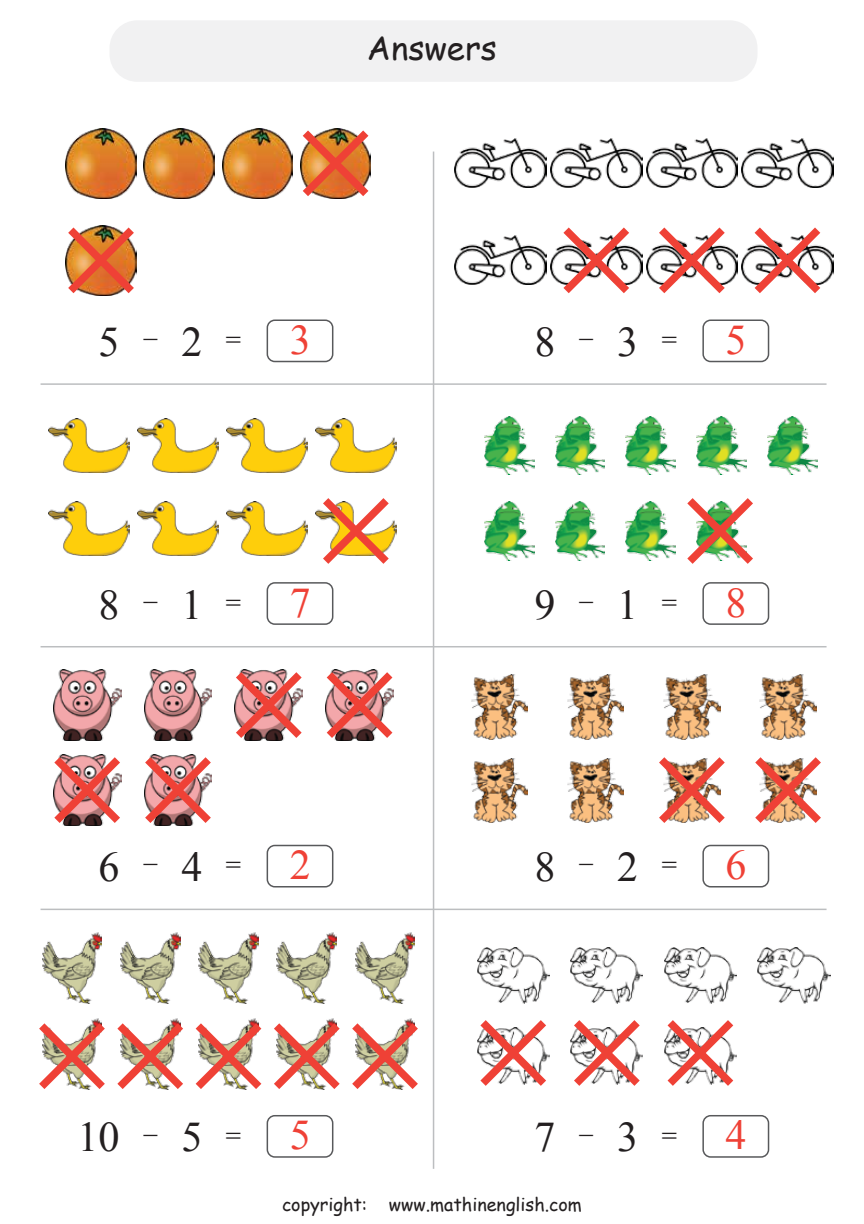
<style>
.page{position:relative;width:864px;height:1224px;background:#fff}
.page>*{position:absolute;margin:0;border:0;box-sizing:border-box;transform-origin:0 0}
.t1{font:42.15px "Times New Roman";color:#231f20}
.t2{font:33px "Comic Sans MS";color:#231f20}
.t3{font:18px "Comic Sans MS";color:#231f20}
.s1{color:#ef4136}
</style>
<div class="page">
<div style="left:110px;top:20px;width:648px;height:62px;background:#f1f1f2;border-radius:28px"></div>
<div style="left:267px;top:319px;width:66px;height:43px;border:2px solid #58595b;border-radius:8px"></div>
<div style="left:702px;top:319px;width:67px;height:43px;border:2px solid #58595b;border-radius:8px"></div>
<hr style="left:41px;top:383px;width:786px;height:2px;background:#bcbec0">
<div style="left:267px;top:582px;width:66px;height:43px;border:2px solid #58595b;border-radius:8px"></div>
<div style="left:702px;top:582px;width:67px;height:43px;border:2px solid #58595b;border-radius:8px"></div>
<hr style="left:41px;top:646px;width:786px;height:1px;background:#bcbec0">
<div style="left:267px;top:845px;width:66px;height:42px;border:2px solid #58595b;border-radius:8px"></div>
<div style="left:702px;top:845px;width:67px;height:42px;border:2px solid #58595b;border-radius:8px"></div>
<hr style="left:41px;top:908px;width:786px;height:2px;background:#bcbec0">
<div style="left:267px;top:1115px;width:66px;height:42px;border:2px solid #58595b;border-radius:8px"></div>
<div style="left:702px;top:1115px;width:67px;height:42px;border:2px solid #58595b;border-radius:8px"></div>
<hr style="left:433px;top:151px;width:1px;height:1018px;background:#bcbec0">
<img style="left:65px;top:225px;width:72px;height:71px">
<img style="left:66px;top:129px;width:70px;height:69px">
<img style="left:144px;top:129px;width:71px;height:69px">
<img style="left:222px;top:129px;width:71px;height:69px">
<img style="left:300px;top:128px;width:71px;height:71px">
<img style="left:455px;top:139px;width:92px;height:49px">
<img style="left:550px;top:139px;width:92px;height:49px">
<img style="left:646px;top:139px;width:92px;height:49px">
<img style="left:742px;top:139px;width:91px;height:49px">
<img style="left:455px;top:236px;width:92px;height:49px">
<img style="left:550px;top:249px;width:92px;height:32px">
<svg style="left:555px;top:227px;width:82px;height:67px"></svg>
<img style="left:646px;top:250px;width:92px;height:30px">
<svg style="left:651px;top:227px;width:82px;height:67px"></svg>
<img style="left:742px;top:249px;width:91px;height:32px">
<svg style="left:747px;top:227px;width:81px;height:66px"></svg>
<img style="left:48px;top:418px;width:82px;height:54px">
<img style="left:137px;top:418px;width:82px;height:54px">
<img style="left:226px;top:418px;width:82px;height:54px">
<img style="left:315px;top:418px;width:82px;height:54px">
<img style="left:48px;top:501px;width:82px;height:54px">
<img style="left:137px;top:501px;width:82px;height:54px">
<img style="left:226px;top:501px;width:82px;height:54px">
<svg style="left:315px;top:498px;width:82px;height:66px"></svg>
<img style="left:484px;top:502px;width:50px;height:58px">
<img style="left:555px;top:502px;width:50px;height:58px">
<img style="left:626px;top:502px;width:50px;height:58px">
<svg style="left:687px;top:498px;width:66px;height:66px"></svg>
<img style="left:484px;top:416px;width:50px;height:58px">
<img style="left:555px;top:416px;width:50px;height:58px">
<img style="left:626px;top:416px;width:50px;height:58px">
<img style="left:697px;top:416px;width:49px;height:58px">
<img style="left:767px;top:416px;width:50px;height:58px">
<img style="left:53px;top:669px;width:68px;height:72px">
<img style="left:144px;top:669px;width:68px;height:72px">
<svg style="left:234px;top:669px;width:69px;height:72px"></svg>
<svg style="left:325px;top:669px;width:69px;height:72px"></svg>
<svg style="left:53px;top:754px;width:69px;height:72px"></svg>
<svg style="left:144px;top:754px;width:68px;height:72px"></svg>
<img style="left:471px;top:675px;width:57px;height:64px">
<img style="left:567px;top:675px;width:57px;height:64px">
<img style="left:664px;top:675px;width:56px;height:64px">
<img style="left:760px;top:675px;width:56px;height:64px">
<img style="left:471px;top:758px;width:57px;height:64px">
<img style="left:567px;top:758px;width:57px;height:64px">
<svg style="left:659px;top:757px;width:66px;height:66px"></svg>
<svg style="left:755px;top:757px;width:66px;height:66px"></svg>
<img style="left:42px;top:932px;width:60px;height:71px">
<img style="left:120px;top:932px;width:60px;height:71px">
<img style="left:199px;top:932px;width:59px;height:71px">
<img style="left:277px;top:932px;width:60px;height:71px">
<img style="left:355px;top:932px;width:60px;height:71px">
<svg style="left:39px;top:1018px;width:379px;height:72px"></svg>
<svg style="left:477px;top:1020px;width:73px;height:66px"></svg>
<svg style="left:570px;top:1020px;width:73px;height:66px"></svg>
<svg style="left:664px;top:1020px;width:73px;height:66px"></svg>
<img style="left:477px;top:947px;width:72px;height:56px">
<img style="left:571px;top:947px;width:72px;height:56px">
<img style="left:664px;top:947px;width:73px;height:56px">
<img style="left:758px;top:947px;width:72px;height:56px">
<p class="t2" style="left:367px;top:23px;width:132px">Answers</p>
<p class="t1" style="left:99px;top:313px;width:214px">5<sup>–</sup>2<sup>=</sup> <span class="s1">3</span></p>
<p class="t1" style="left:534px;top:313px;width:214px">8<sup>–</sup>3<sup>=</sup> <span class="s1">5</span></p>
<p class="t1" style="left:99px;top:576px;width:214px">8<sup>–</sup>1<sup>=</sup> <span class="s1">7</span></p>
<p class="t1" style="left:534px;top:576px;width:214px">9<sup>–</sup>1<sup>=</sup> <span class="s1">8</span></p>
<p class="t1" style="left:99px;top:839px;width:214px">6<sup>–</sup>4<sup>=</sup> <span class="s1">2</span></p>
<p class="t1" style="left:534px;top:839px;width:214px">8<sup>–</sup>2<sup>=</sup> <span class="s1">6</span></p>
<p class="t1" style="left:77px;top:1109px;width:235px">10<sup>–</sup>5<sup>=</sup> <span class="s1">5</span></p>
<p class="t1" style="left:534px;top:1109px;width:214px">7<sup>–</sup>3<sup>=</sup> <span class="s1">4</span></p>
<p class="t3" style="left:282px;top:1191px;width:301px">copyright: www.mathinenglish.com</p>
</div>
